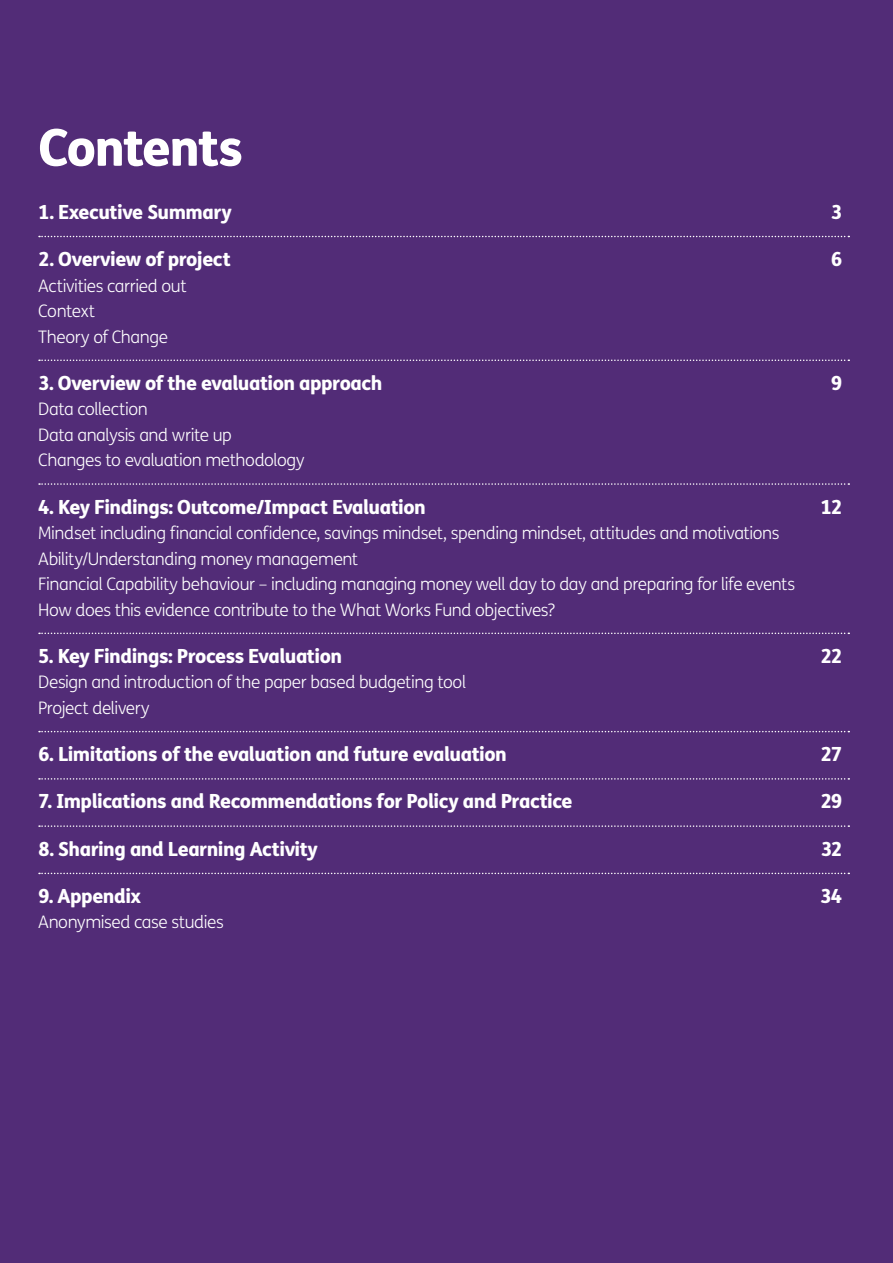
<style>
.page{position:relative;width:893px;height:1263px;background:#522c77}
.page>*{position:absolute;margin:0;border:0;box-sizing:border-box;transform-origin:0 0}
.t1{font:800 51px "FS Me";letter-spacing:-.035em;color:#fff}
.t2{font:800 19.5px "FS Me";letter-spacing:-.025em;color:#fff}
.t3{font:300 17.25px/25.5px "FS Me";letter-spacing:-.025em;color:#fff}
</style>
<div class="page">
<svg style="left:39px;top:236px;width:810px;height:1px"></svg>
<svg style="left:39px;top:359px;width:810px;height:2px"></svg>
<svg style="left:39px;top:483px;width:810px;height:2px"></svg>
<svg style="left:39px;top:633px;width:810px;height:1px"></svg>
<svg style="left:39px;top:731px;width:810px;height:1px"></svg>
<svg style="left:39px;top:778px;width:810px;height:2px"></svg>
<svg style="left:39px;top:825px;width:810px;height:2px"></svg>
<svg style="left:39px;top:873px;width:810px;height:1px"></svg>
<h1 class="t1" style="left:38px;top:116px;width:206px">Contents</h1>
<p class="t2" style="left:38px;top:200px;width:195px">1. Executive Summary</p>
<p class="t2" style="left:831px;top:200px;width:13px">3</p>
<p class="t2" style="left:38px;top:247px;width:194px">2. Overview of project</p>
<p class="t2" style="left:831px;top:247px;width:13px">6</p>
<p class="t3" style="left:38px;top:273px;width:150px">Activities carried out<br>Context<br>Theory of Change</p>
<p class="t2" style="left:38px;top:371px;width:346px">3. Overview of the evaluation approach</p>
<p class="t2" style="left:831px;top:371px;width:13px">9</p>
<p class="t3" style="left:38px;top:397px;width:268px">Data collection<br>Data analysis and write up<br>Changes to evaluation methodology</p>
<p class="t2" style="left:38px;top:494px;width:389px">4. Key Findings: Outcome/Impact Evaluation</p>
<p class="t2" style="left:820px;top:494px;width:23px">12</p>
<p class="t3" style="left:38px;top:521px;width:758px">Mindset including financial confidence, savings mindset, spending mindset, attitudes and motivations Ability/Understanding money management<br>Financial Capability behaviour – including managing money well day to day and preparing for life events How does this evidence contribute to the What Works Fund objectives?</p>
<p class="t2" style="left:38px;top:644px;width:305px">5. Key Findings: Process Evaluation</p>
<p class="t2" style="left:820px;top:644px;width:23px">22</p>
<p class="t3" style="left:38px;top:670px;width:429px">Design and introduction of the paper based budgeting tool<br>Project delivery</p>
<p class="t2" style="left:38px;top:742px;width:470px">6. Limitations of the evaluation and future evaluation</p>
<p class="t2" style="left:820px;top:742px;width:23px">27</p>
<p class="t2" style="left:38px;top:789px;width:536px">7. Implications and Recommendations for Policy and Practice</p>
<p class="t2" style="left:820px;top:789px;width:23px">29</p>
<p class="t2" style="left:38px;top:836px;width:281px">8. Sharing and Learning Activity</p>
<p class="t2" style="left:821px;top:836px;width:23px">32</p>
<p class="t2" style="left:38px;top:884px;width:104px">9. Appendix</p>
<p class="t2" style="left:820px;top:884px;width:24px">34</p>
<p class="t3" style="left:38px;top:910px;width:187px">Anonymised case studies</p>
</div>
